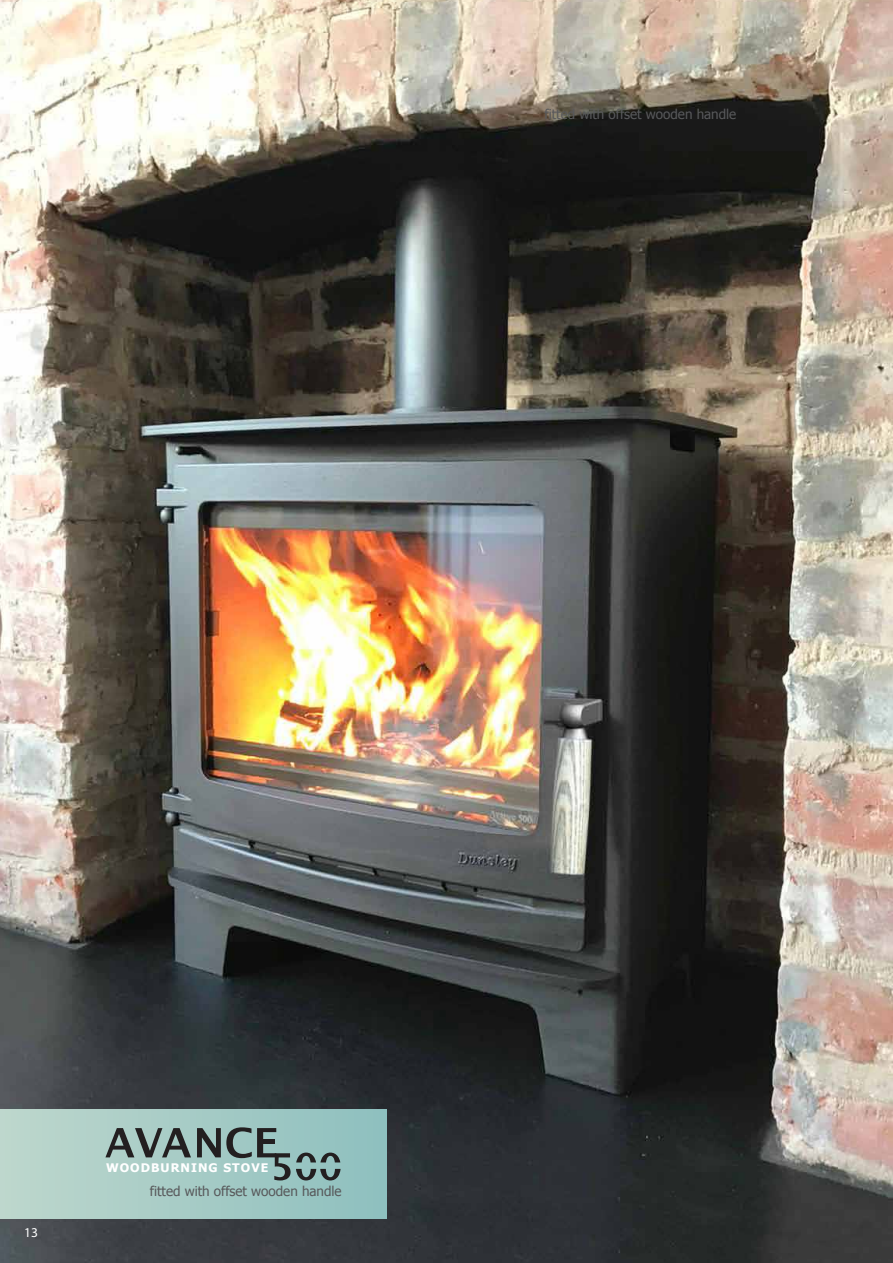
<style>
.page{position:relative;width:893px;height:1263px;background:#fff}
.page>*{position:absolute;margin:0;border:0;box-sizing:border-box;transform-origin:0 0}
.t1{font:13.5px "Tahoma";color:#58595b}
.t2{font:13.5px "Myriad Pro";color:#fff}
.t3{font:700 11.85px "Tahoma";letter-spacing:.085em;color:#fff;scale:1.04 1}
</style>
<div class="page">
<img style="left:0;top:0;width:893px;height:1263px">
<div style="left:0;top:1110px;width:387px;height:108px;background:linear-gradient(to right,#bed7cd,#8ebfbe)"></div>
<svg style="left:197px;top:1127px;width:144px;height:53px;background:#80a09e"></svg>
<hr style="left:261px;top:1139px;width:13px;height:4px;background:#231f20">
<svg style="left:105px;top:1128px;width:86px;height:29px;background:#758985"></svg>
<p class="t1" style="left:544px;top:105px;width:193px">fitted with offset wooden handle</p>
<p class="t2" style="left:24px;top:1224px;width:15px">13</p>
<p class="t3" style="left:106px;top:1159px;width:157px">WOODBURNING STOVE</p>
<p class="t1" style="left:150px;top:1182px;width:193px">fitted with offset wooden handle</p>
</div>
